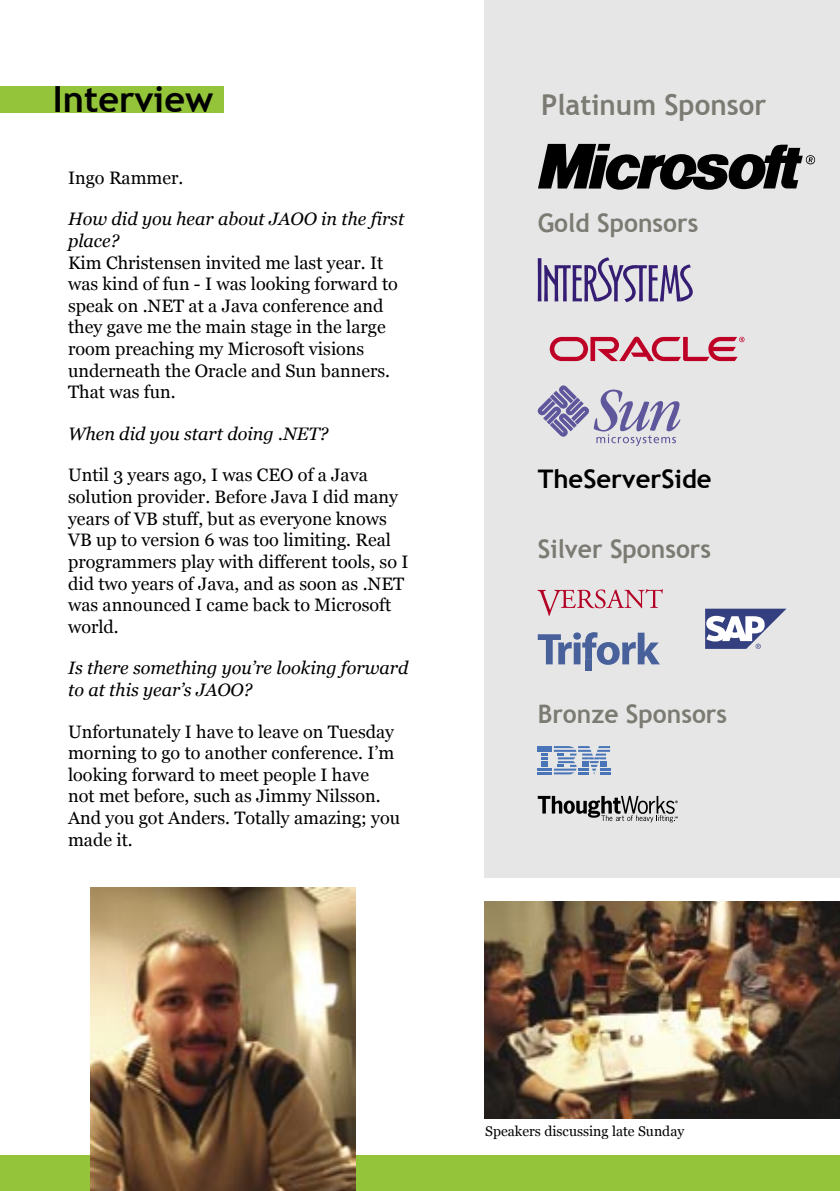
<style>
.page{position:relative;width:840px;height:1191px;background:#fff}
.page>*{position:absolute;margin:0;border:0;box-sizing:border-box;transform-origin:0 0}
.Overskrift{font:700 36px "Trebuchet MS";color:#000}
.t1{font:700 28.8px "Trebuchet MS";color:#7c7b73;scale:.96 1}
.t2{font:700 25.6px "Trebuchet MS";color:#7c7b73;scale:.96 1}
.schedule{font:700 25.6px "Trebuchet MS";color:#000}
.Brødtext{font:18px/21.6px "Georgia";color:#000}
.Brødtext-2{font:italic 18px/21.6px "Georgia";color:#000}
.t3{font:14px "Georgia";color:#000}
.s1{font-style:italic}
</style>
<div class="page">
<div style="left:484px;top:0;width:355px;height:877px;background:#e6e6e6"></div>
<div style="left:0;top:86px;width:223px;height:27px;background:#94c43a"></div>
<div style="left:0;top:1155px;width:839px;height:36px;background:#94c43a"></div>
<svg style="left:537px;top:796px;width:140px;height:26px"></svg>
<svg style="left:537px;top:746px;width:72px;height:28px"></svg>
<div style="left:585px;top:659px;width:6px;height:11px;background:#48619b"></div>
<svg style="left:537px;top:632px;width:122px;height:33px"></svg>
<svg style="left:537px;top:589px;width:125px;height:26px"></svg>
<svg style="left:549px;top:337px;width:195px;height:24px"></svg>
<svg style="left:537px;top:385px;width:143px;height:61px"></svg>
<svg style="left:538px;top:144px;width:277px;height:46px"></svg>
<svg style="left:537px;top:257px;width:155px;height:45px"></svg>
<svg style="left:705px;top:608px;width:81px;height:40px"></svg>
<img style="left:91px;top:887px;width:264px;height:304px">
<img style="left:484px;top:901px;width:355px;height:218px">
<p class="Overskrift" style="left:53px;top:77px;width:162px">Interview</p>
<p class="Brødtext" style="left:68px;top:167px;width:117px">Ingo Rammer.</p>
<p class="Brødtext" style="left:68px;top:208px;width:337px"><span class="s1">How did you hear about JAOO in the first place?<br></span>Kim Christensen invited me last year. It was kind of fun - I was looking forward to speak on .NET at a Java conference and they gave me the main stage in the large room preaching my Microsoft visions underneath the Oracle and Sun banners.<br>That was fun.</p>
<p class="Brødtext-2" style="left:68px;top:423px;width:261px">When did you start doing .NET?</p>
<p class="Brødtext" style="left:68px;top:464px;width:341px">Until 3 years ago, I was CEO of a Java solution provider. Before Java I did many years of VB stuff, but as everyone knows VB up to version 6 was too limiting. Real programmers play with different tools, so I did two years of Java, and as soon as .NET was announced I came back to Microsoft world.</p>
<p class="Brødtext-2" style="left:68px;top:657px;width:342px">Is there something you’re looking forward to at this year’s JAOO?</p>
<p class="Brødtext" style="left:68px;top:720px;width:333px">Unfortunately I have to leave on Tuesday morning to go to another conference. I’m looking forward to meet people I have not met before, such as Jimmy Nilsson.<br>And you got Anders. Totally amazing; you made it.</p>
<p class="t1" style="left:541px;top:87px;width:236px">Platinum Sponsor</p>
<p class="t2" style="left:537px;top:207px;width:169px">Gold Sponsors</p>
<p class="schedule" style="left:537px;top:463px;width:175px">TheServerSide</p>
<p class="t2" style="left:537px;top:533px;width:182px">Silver Sponsors</p>
<p class="t2" style="left:537px;top:698px;width:198px">Bronze Sponsors</p>
<p class="t3" style="left:485px;top:1123px;width:200px">Speakers discussing late Sunday</p>
</div>
